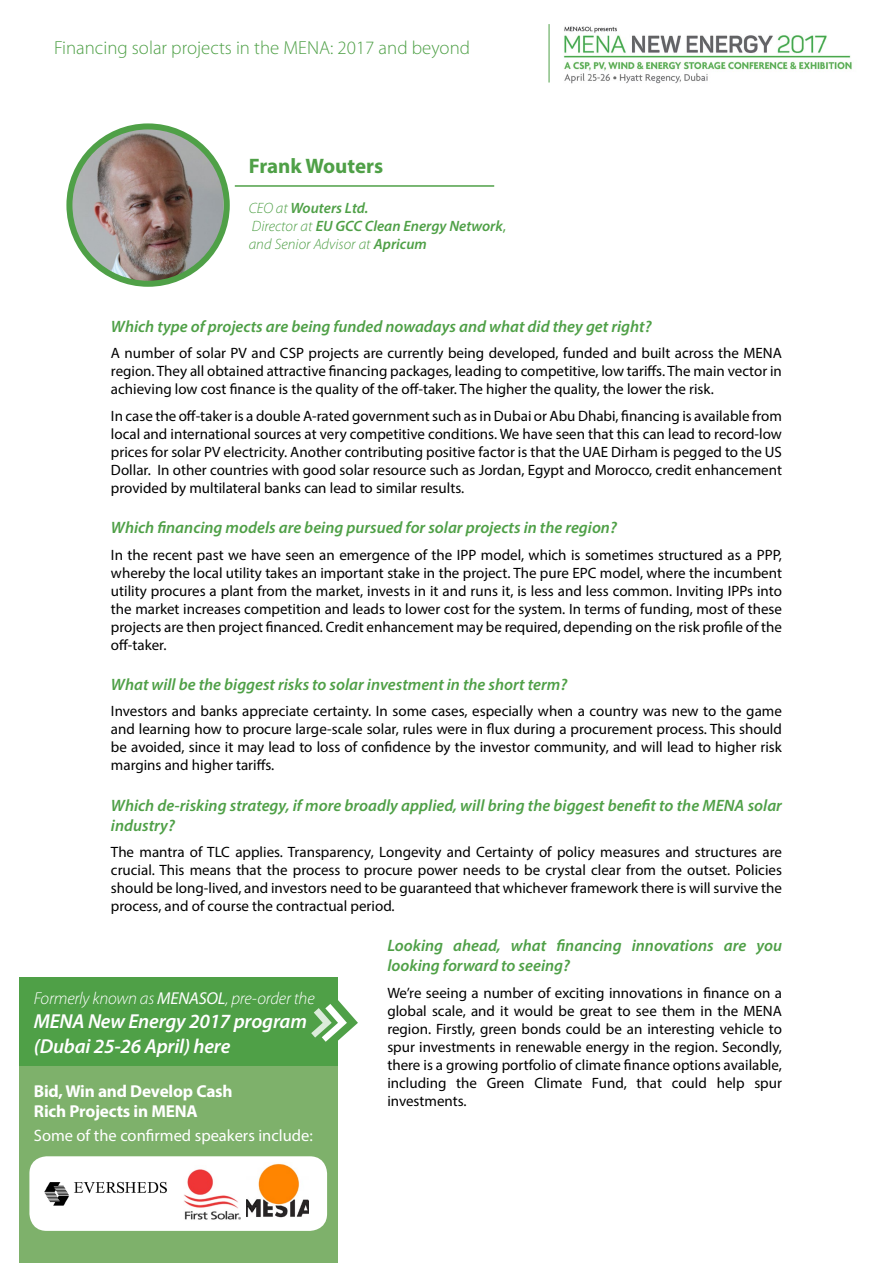
<style>
.page{position:relative;width:893px;height:1263px;background:#fff}
.page>*{position:absolute;margin:0;border:0;box-sizing:border-box;transform-origin:0 0}
.t1{font:700 21px "Myriad Pro";color:#4fa047}
.t2{font:italic 600 20.25px/24.3px "Myriad Pro";letter-spacing:-.01em;color:#fff}
.t3{font:300 18.9px "Myriad Pro";color:#4fa047}
.t4{font:700 17.25px/20.7px "Myriad Pro";letter-spacing:-.01em;color:#fff}
.t5{font:italic 300 17.25px "Myriad Pro";letter-spacing:-.01em;color:#fff}
.t6{font:italic 600 16.5px/19.8px "Myriad Pro";color:#4fa047}
.t7{font:16.5px "Myriad Pro";color:#fff}
.t8{font:15px/18px "Myriad Pro";color:#000;text-align:justify}
.t9{font:italic 600 15px/18px "Myriad Pro";color:#4fa047}
.s1{font-weight:300}
.s2{font-weight:400;font-style:normal}
.s3{font-weight:400}
</style>
<div class="page">
<img style="left:548px;top:24px;width:304px;height:60px">
<div style="left:19px;top:977px;width:318px;height:100px;background:#4fa047"></div>
<div style="left:19px;top:1066px;width:318px;height:197px;background:#7eb16b"></div>
<hr style="left:549px;top:24px;width:1px;height:59px;background:#4fa047">
<svg style="left:311px;top:980px;width:47px;height:86px"></svg>
<div style="left:29px;top:1156px;width:298px;height:75px;background:#fff;border-radius:17px"></div>
<img style="left:44px;top:1181px;width:123px;height:25px">
<img style="left:184px;top:1169px;width:57px;height:51px">
<img style="left:246px;top:1163px;width:63px;height:55px">
<img style="left:73px;top:130px;width:151px;height:153px">
<div style="left:66px;top:123px;width:164px;height:164px;border:6px solid #4fa047;border-radius:50%"></div>
<hr style="left:235px;top:185px;width:259px;height:2px;background:#4fa047">
<p class="t3" style="left:54px;top:36px;width:418px">Financing solar projects in the MENA: 2017 and beyond</p>
<h1 class="t1" style="left:249px;top:152px;width:136px">Frank Wouters</h1>
<p class="t9" style="left:249px;top:198px;width:259px"><span class="s1">CEO at</span> Wouters Ltd.<br><span class="s1">Director at</span> EU GCC Clean Energy Network<span class="s2">, </span><span class="s1">and Senior Advisor at</span> Apricum</p>
<p class="t6" style="left:111px;top:316px;width:542px">Which type of projects are being funded nowadays and what did they get right?</p>
<p class="t8" style="left:111px;top:344px;width:672px">A number of solar PV and CSP projects are currently being developed, funded and built across the MENA region. They all obtained attractive financing packages, leading to competitive, low tariffs. The main vector in achieving low cost finance is the quality of the off-taker. The higher the quality, the lower the risk.</p>
<p class="t8" style="left:111px;top:407px;width:672px">In case the off-taker is a double A-rated government such as in Dubai or Abu Dhabi, financing is available from local and international sources at very competitive conditions. We have seen that this can lead to record-low prices for solar PV electricity. Another contributing positive factor is that the UAE Dirham is pegged to the US Dollar. In other countries with good solar resource such as Jordan, Egypt and Morocco, credit enhancement provided by multilateral banks can lead to similar results.</p>
<p class="t6" style="left:111px;top:517px;width:507px">Which financing models are being pursued for solar projects in the region?</p>
<p class="t8" style="left:111px;top:545px;width:673px">In the recent past we have seen an emergence of the IPP model, which is sometimes structured as a PPP, whereby the local utility takes an important stake in the project. The pure EPC model, where the incumbent utility procures a plant from the market, invests in it and runs it, is less and less common. Inviting IPPs into the market increases competition and leads to lower cost for the system. In terms of funding, most of these projects are then project financed. Credit enhancement may be required, depending on the risk profile of the off-taker.</p>
<p class="t6" style="left:111px;top:674px;width:458px">What will be the biggest risks to solar investment in the short term?</p>
<p class="t8" style="left:111px;top:702px;width:672px">Investors and banks appreciate certainty. In some cases, especially when a country was new to the game and learning how to procure large-scale solar, rules were in flux during a procurement process. This should be avoided, since it may lead to loss of confidence by the investor community, and will lead to higher risk margins and higher tariffs.</p>
<p class="t6" style="left:111px;top:795px;width:672px">Which de-risking strategy, if more broadly applied, will bring the biggest benefit to the MENA solar industry?</p>
<p class="t8" style="left:111px;top:843px;width:672px">The mantra of TLC applies. Transparency, Longevity and Certainty of policy measures and structures are crucial. This means that the process to procure power needs to be crystal clear from the outset. Policies should be long-lived, and investors need to be guaranteed that whichever framework there is will survive the process, and of course the contractual period.</p>
<p class="t6" style="left:387px;top:935px;width:396px">Looking ahead, what financing innovations are you looking forward to seeing?</p>
<p class="t8" style="left:387px;top:983px;width:396px">We’re seeing a number of exciting innovations in finance on a global scale, and it would be great to see them in the MENA region. Firstly, green bonds could be an interesting vehicle to spur investments in renewable energy in the region. Secondly, there is a growing portfolio of climate finance options available, including the Green Climate Fund, that could help spur investments.</p>
<p class="t5" style="left:34px;top:988px;width:282px">Formerly known as <span class="s3">MENASOL</span>, pre-order the</p>
<h2 class="t2" style="left:34px;top:1009px;width:275px">MENA New Energy 2017 program (Dubai 25-26 April) here</h2>
<p class="t4" style="left:34px;top:1080px;width:200px">Bid, Win and Develop Cash<br>Rich Projects in MENA</p>
<p class="t7" style="left:34px;top:1126px;width:280px">Some of the confirmed speakers include:</p>
</div>
